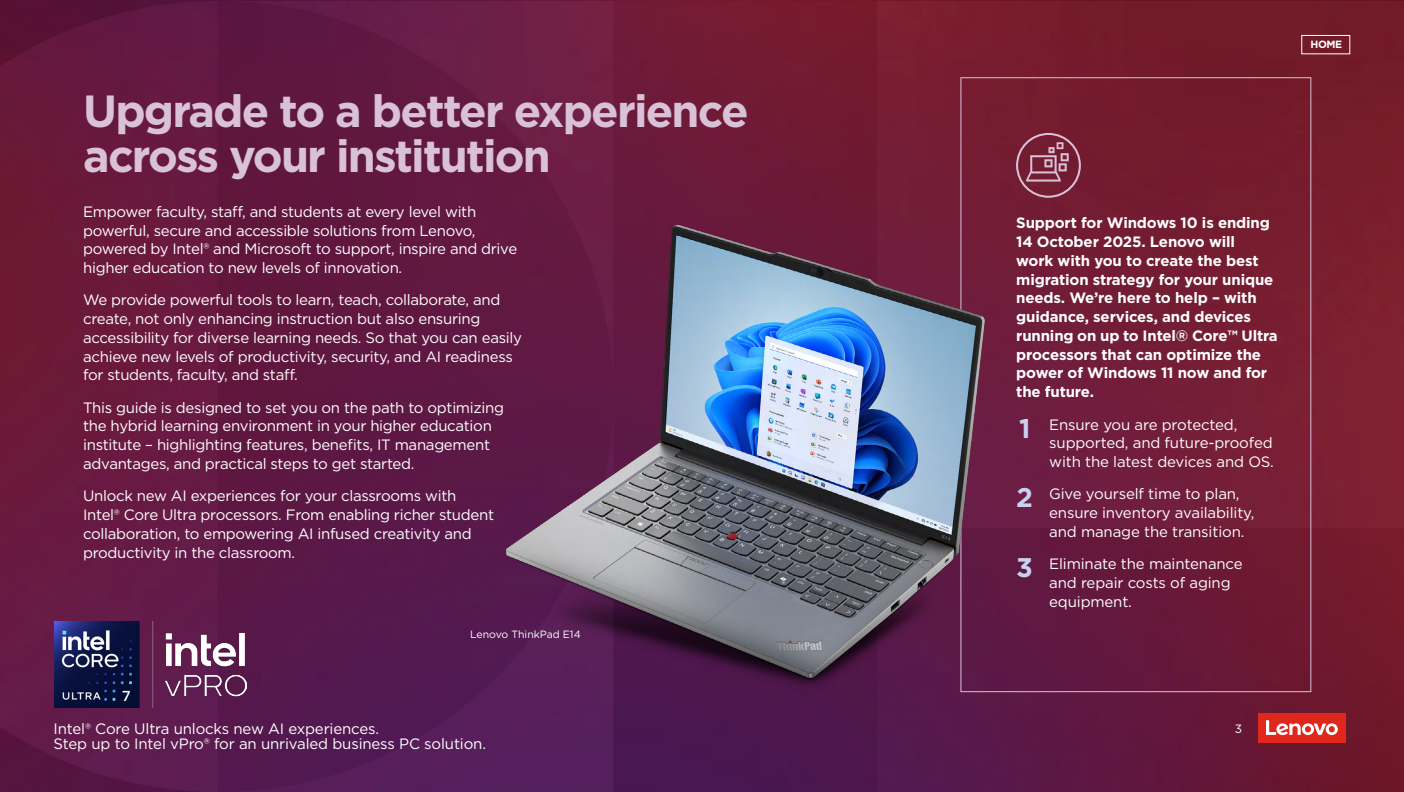
<style>
.page{position:relative;width:1404px;height:792px;background:#fff}
.page>*{position:absolute;margin:0;border:0;box-sizing:border-box;transform-origin:0 0}
.t1{font:700 45px/45px "Gotham";letter-spacing:-.04em;color:#d9c1d8}
.t2{font:700 27px "Gotham";color:#c9d0f0}
.t3{font:15px/18.8px "Gotham";letter-spacing:-.02em;color:#fff}
.t4{font:700 15px/18.8px "Gotham";letter-spacing:-.01em;color:#fff}
.t5{font:12px "Gotham";color:#fff}
.t6{font:10.5px "Gotham";color:#fff}
.t7{font:700 10.5px "Gotham";color:#fff}
</style>
<div class="page">
<img style="left:0;top:1px;width:1404px;height:791px">
<div style="left:1302px;top:35px;width:48px;height:19px;border:1px solid #fff"></div>
<svg style="left:1016px;top:133px;width:65px;height:65px;background:#883e53"></svg>
<img style="left:455px;top:203px;width:575px;height:505px">
<img style="left:54px;top:621px;width:192px;height:86px">
<div style="left:1258px;top:713px;width:88px;height:30px;background:#df271c"></div>
<svg style="left:1266px;top:720px;width:72px;height:15px"></svg>
<h1 class="t1" style="left:83px;top:88px;width:667px">Upgrade to a better experience across your institution</h1>
<p class="t3" style="left:83px;top:202px;width:436px">Empower faculty, staff, and students at every level with powerful, secure and accessible solutions from Lenovo, powered by Intel® and Microsoft to support, inspire and drive higher education to new levels of innovation.</p>
<p class="t3" style="left:83px;top:290px;width:440px">We provide powerful tools to learn, teach, collaborate, and create, not only enhancing instruction but also ensuring accessibility for diverse learning needs. So that you can easily achieve new levels of productivity, security, and AI readiness for students, faculty, and staff.</p>
<p class="t3" style="left:83px;top:398px;width:422px">This guide is designed to set you on the path to optimizing the hybrid learning environment in your higher education institute – highlighting features, benefits, IT management advantages, and practical steps to get started.</p>
<p class="t3" style="left:83px;top:486px;width:412px">Unlock new AI experiences for your classrooms with Intel® Core Ultra processors. From enabling richer student collaboration, to empowering AI infused creativity and productivity in the classroom.</p>
<p class="t6" style="left:470px;top:627px;width:112px">Lenovo ThinkPad E14</p>
<p class="t4" style="left:1016px;top:213px;width:263px">Support for Windows 10 is ending<br>14 October 2025. Lenovo will<br>work with you to create the best migration strategy for your unique needs. We’re here to help – with guidance, services, and devices running on up to Intel® Core™ Ultra processors that can optimize the power of Windows 11 now and for the future.</p>
<p class="t3" style="left:1049px;top:414px;width:226px">Ensure you are protected, supported, and future-proofed with the latest devices and OS.</p>
<p class="t3" style="left:1049px;top:484px;width:207px">Give yourself time to plan, ensure inventory availability, and manage the transition.</p>
<p class="t3" style="left:1049px;top:554px;width:195px">Eliminate the maintenance and repair costs of aging equipment.</p>
<h2 class="t2" style="left:1019px;top:413px;width:13px">1</h2>
<h2 class="t2" style="left:1016px;top:481px;width:18px">2</h2>
<h2 class="t2" style="left:1016px;top:552px;width:18px">3</h2>
<p class="t3" style="left:54px;top:721px;width:434px;line-height:15px">Intel® Core Ultra unlocks new AI experiences.<br>Step up to Intel vPro® for an unrivaled business PC solution.</p>
<p class="t5" style="left:1235px;top:721px;width:9px">3</p>
<p class="t7" style="left:1310px;top:38px;width:33px">HOME</p>
</div>
